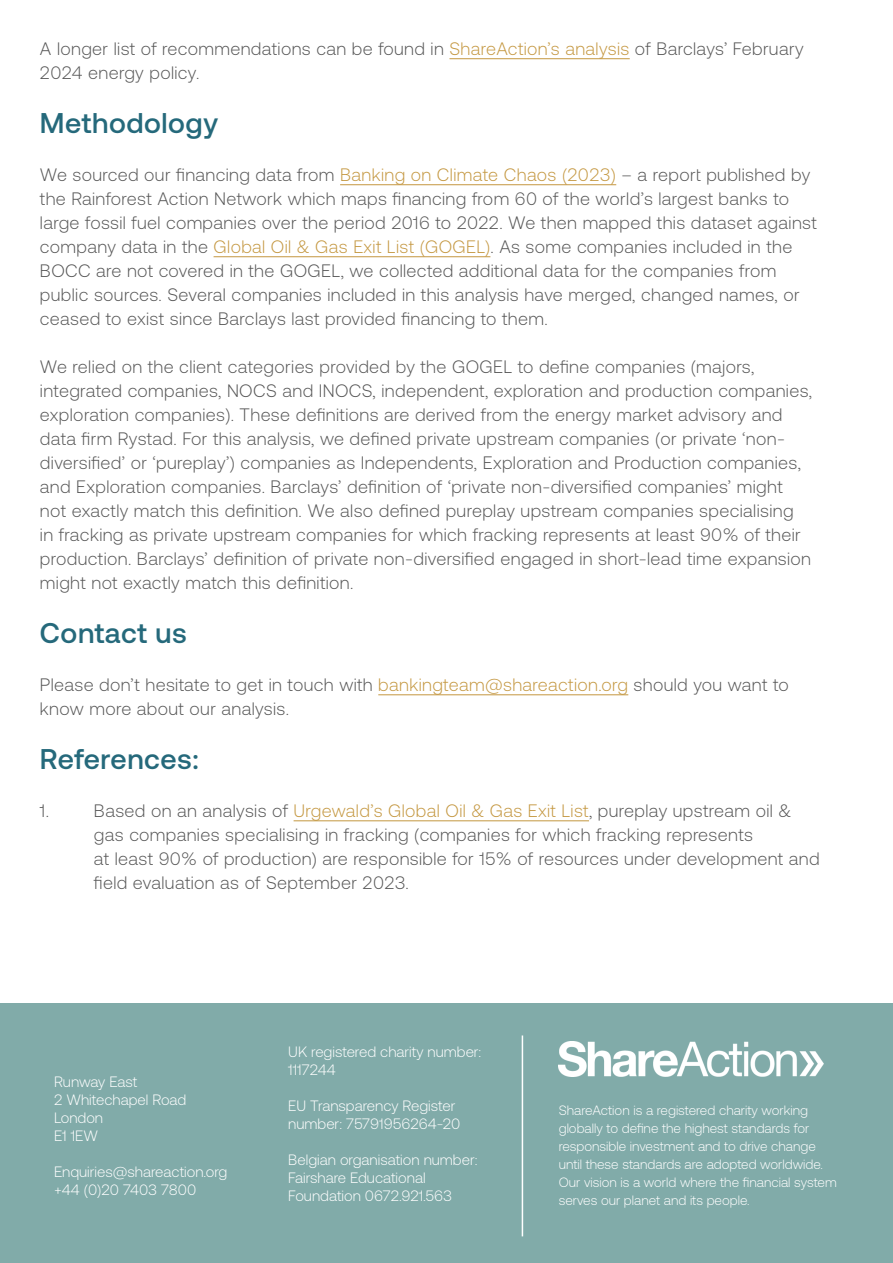
<style>
.page{position:relative;width:893px;height:1263px;background:#fff}
.page>*{position:absolute;margin:0;border:0;box-sizing:border-box;transform-origin:0 0}
.Sub-title{font:500 28.5px "Aeonik";letter-spacing:.02em;color:#25697b}
.Paragraph{font:300 18px/24px "Aeonik";letter-spacing:.02em;color:#565656}
.t1{font:300 15px/18px "Aeonik";color:#fff}
.t2{font:300 13.5px/18px "Aeonik";color:#fff}
.s1{color:#c49740}
</style>
<div class="page">
<div style="left:0;top:1004px;width:893px;height:259px;background:#81aba9"></div>
<img style="left:558px;top:1041px;width:266px;height:36px">
<hr style="left:522px;top:1035px;width:1px;height:201px;background:#fff">
<hr style="left:449px;top:58px;width:181px;height:1px;background:#c49740">
<hr style="left:340px;top:184px;width:276px;height:1px;background:#c49740">
<hr style="left:214px;top:256px;width:276px;height:1px;background:#c49740">
<hr style="left:378px;top:694px;width:250px;height:1px;background:#c49740">
<hr style="left:294px;top:820px;width:295px;height:1px;background:#c49740">
<p class="Paragraph" style="left:40px;top:37px;width:765px">A longer list of recommendations can be found in <span class="s1">ShareAction’s analysis</span> of Barclays’ February<br>2024 energy policy.</p>
<p class="Sub-title" style="left:40px;top:107px;width:180px">Methodology</p>
<p class="Paragraph" style="left:40px;top:163px;width:778px">We sourced our financing data from <span class="s1">Banking on Climate Chaos (2023)</span> – a report published by the Rainforest Action Network which maps financing from 60 of the world’s largest banks to large fossil fuel companies over the period 2016 to 2022. We then mapped this dataset against company data in the <span class="s1">Global Oil &amp; Gas Exit List (GOGEL)</span>. As some companies included in the BOCC are not covered in the GOGEL, we collected additional data for the companies from public sources. Several companies included in this analysis have merged, changed names, or ceased to exist since Barclays last provided financing to them.</p>
<p class="Paragraph" style="left:40px;top:355px;width:774px">We relied on the client categories provided by the GOGEL to define companies (majors, integrated companies, NOCS and INOCS, independent, exploration and production companies, exploration companies). These definitions are derived from the energy market advisory and data firm Rystad. For this analysis, we defined private upstream companies (or private ‘non&shy;diversified’ or ‘pureplay’) companies as Independents, Exploration and Production companies, and Exploration companies. Barclays’ definition of ‘private non-diversified companies’ might not exactly match this definition. We also defined pureplay upstream companies specialising<br>in fracking as private upstream companies for which fracking represents at least 90% of their production. Barclays’ definition of private non-diversified engaged in short-lead time expansion might not exactly match this definition.</p>
<p class="Sub-title" style="left:40px;top:617px;width:149px">Contact us</p>
<p class="Paragraph" style="left:40px;top:673px;width:750px">Please don’t hesitate to get in touch with <span class="s1">bankingteam@shareaction.org</span> should you want to know more about our analysis.</p>
<p class="Sub-title" style="left:40px;top:743px;width:160px">References:</p>
<p class="Paragraph" style="left:40px;top:799px;width:11px">1.</p>
<p class="Paragraph" style="left:94px;top:799px;width:727px">Based on an analysis of <span class="s1">Urgewald’s Global Oil &amp; Gas Exit List</span>, pureplay upstream oil &amp; gas companies specialising in fracking (companies for which fracking represents<br>at least 90% of production) are responsible for 15% of resources under development and field evaluation as of September 2023.</p>
<p class="t1" style="left:54px;top:1073px;width:134px">Runway East<br>2 Whitechapel Road<br>London<br>E1 1EW</p>
<p class="t1" style="left:54px;top:1163px;width:175px">Enquiries@shareaction.org +44 (0)20 7403 7800</p>
<p class="t1" style="left:288px;top:1043px;width:195px">UK registered charity number:<br>1117244</p>
<p class="t1" style="left:288px;top:1097px;width:174px">EU Transparency Register number: 75791956264-20</p>
<p class="t1" style="left:288px;top:1151px;width:191px">Belgian organisation number:<br>Fairshare Educational<br>Foundation 0672.921.563</p>
<p class="t2" style="left:559px;top:1101px;width:279px">ShareAction is a registered charity working globally to define the highest standards for responsible investment and to drive change until these standards are adopted worldwide.<br>Our vision is a world where the financial system serves our planet and its people.</p>
</div>
